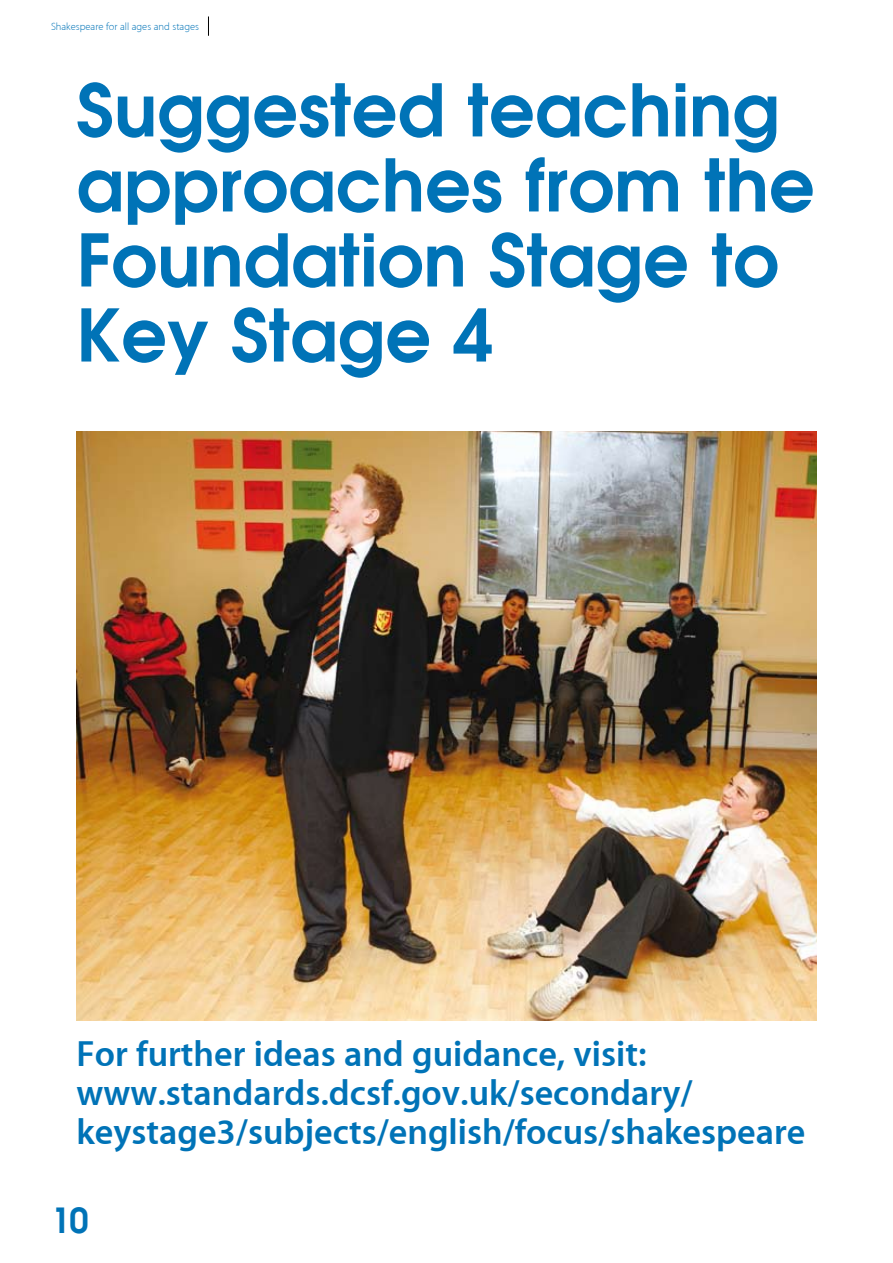
<style>
.page{position:relative;width:893px;height:1263px;background:#fff}
.page>*{position:absolute;margin:0;border:0;box-sizing:border-box;transform-origin:0 0}
.t1{font:600 72px/75px "Avant Garde";color:#0073b7}
.t2{font:700 36px/39px "Myriad MM Semi";color:#0073b7}
.t3{font:600 34.5px "Avant Garde";color:#0073b7}
.t4{font:10.5px "Myriad MM Light";color:#0073b7}
</style>
<div class="page">
<svg style="left:208px;top:16px;width:1px;height:20px"></svg>
<img style="left:77px;top:431px;width:739px;height:589px">
<p class="t4" style="left:51px;top:21px;width:150px">Shakespeare for all ages and stages</p>
<h1 class="t1" style="left:76px;top:71px;width:740px">Suggested teaching approaches from the<br>Foundation Stage to<br>Key Stage 4</h1>
<p class="t2" style="left:77px;top:1036px;width:730px">For further ideas and guidance, visit: www.standards.dcsf.gov.uk/secondary/ keystage3/subjects/english/focus/shakespeare</p>
<p class="t3" style="left:51px;top:1197px;width:39px">10</p>
</div>
